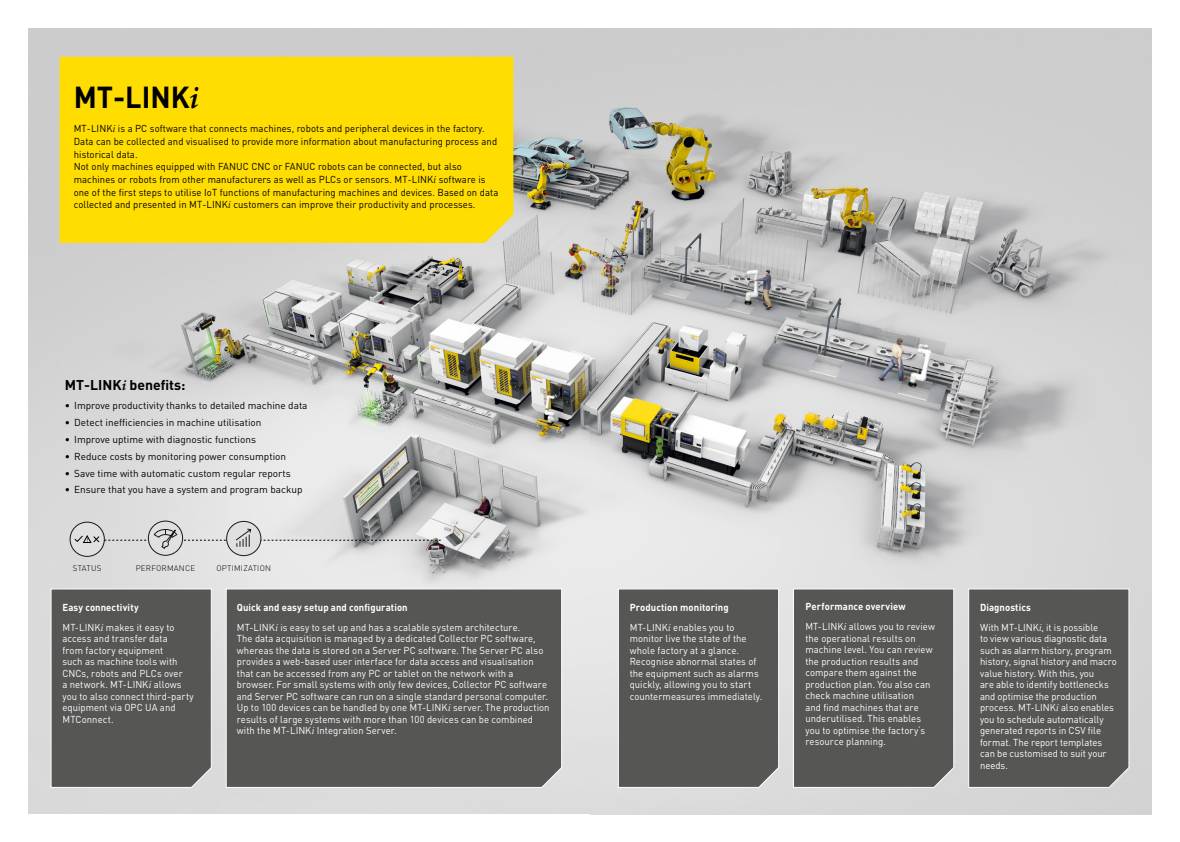
<style>
.page{position:relative;width:1180px;height:842px;background:#fff}
.page>*{position:absolute;margin:0;border:0;box-sizing:border-box;transform-origin:0 0}
.t1{font:700 30px "DIN Pro";color:#000;scale:.95 1}
.t2{font:700 14px "DIN Pro";color:#000}
.t3{font:10px/11.5px "DIN Pro";letter-spacing:.005em;color:#fff;scale:.95 1}
.t4{font:10px/12.7px "DIN Pro";letter-spacing:.01em;color:#000;scale:.95 1}
.t5{font:10px "DIN Pro";letter-spacing:.01em;color:#000}
.t6{font:700 10px/20px "DIN Pro";letter-spacing:.01em;color:#fff;scale:.95 1}
.t7{font:300 8px "DIN Pro";letter-spacing:.03em;color:#000}
.s1{font-family:"Palatino Linotype";font-style:italic}
.s2{font-weight:700}
.s3{font-weight:400}
.s4{font-family:"Palatino Linotype";font-weight:400;font-style:italic}
</style>
<div class="page">
<img style="left:28px;top:28px;width:589px;height:786px">
<div style="left:70px;top:522px;width:34px;height:34px;background:#e1e0e0;border-radius:50%"></div>
<div style="left:70px;top:522px;width:35px;height:35px;border:1px solid #1a1718;border-radius:50%"></div>
<div style="left:148px;top:521px;width:35px;height:34px;background:#e1e0e0;border-radius:50%"></div>
<div style="left:148px;top:521px;width:35px;height:35px;border:1px solid #1a1718;border-radius:50%"></div>
<svg style="left:226px;top:521px;width:35px;height:35px"></svg>
<div style="left:226px;top:521px;width:35px;height:35px;border:1px solid #1a1718;border-radius:50%"></div>
<svg style="left:74px;top:523px;width:367px;height:26px"></svg>
<div style="left:50px;top:588px;width:162px;height:200px;background:#565655"></div>
<div style="left:225px;top:588px;width:337px;height:200px;background:#565655"></div>
<div style="left:60px;top:57px;width:453px;height:186px;background:#fd0"></div>
<img style="left:590px;top:29px;width:561px;height:785px">
<div style="left:617px;top:588px;width:162px;height:200px;background:#565655"></div>
<div style="left:967px;top:588px;width:162px;height:200px;background:#565655"></div>
<div style="left:792px;top:588px;width:162px;height:200px;background:#565655"></div>
<h1 class="t1" style="left:74px;top:77px;width:133px">MT-LINK<span class="s1">i</span></h1>
<p class="t4" style="left:74px;top:122px;width:448px">MT-LINK<span class="s1">i</span> is a PC software that connects machines, robots and peripheral devices in the factory.<br>Data can be collected and visualised to provide more information about manufacturing process and historical data.<br>Not only machines equipped with FANUC CNC or FANUC robots can be connected, but also machines or robots from other manufacturers as well as PLCs or sensors. MT-LINK<span class="s1">i</span> software is one of the first steps to utilise IoT functions of manufacturing machines and devices. Based on data collected and presented in MT-LINK<span class="s1">i</span> customers can improve their productivity and processes.</p>
<h2 class="t2" style="left:65px;top:375px;width:122px">MT-LINK<span class="s1">i</span> benefits:</h2>
<p class="t5" style="left:65px;top:399px;width:244px">• Improve productivity thanks to detailed machine data</p>
<p class="t5" style="left:65px;top:416px;width:198px">• Detect inefficiencies in machine utilisation</p>
<p class="t5" style="left:65px;top:433px;width:193px">• Improve uptime with diagnostic functions</p>
<p class="t5" style="left:65px;top:450px;width:223px">• Reduce costs by monitoring power consumption</p>
<p class="t5" style="left:65px;top:467px;width:227px">• Save time with automatic custom regular reports</p>
<p class="t5" style="left:65px;top:483px;width:239px">• Ensure that you have a system and program backup</p>
<p class="t7" style="left:73px;top:563px;width:30px">STATUS</p>
<p class="t7" style="left:136px;top:563px;width:61px">PERFORMANCE</p>
<p class="t7" style="left:216px;top:563px;width:56px">OPTIMIZATION</p>
<p class="t3" style="left:62px;top:597px;width:120px;line-height:20px"><span class="s2">Easy connectivity<br></span>MT-LINK<span class="s1">i</span> makes it easy to</p>
<p class="t3" style="left:62px;top:633px;width:140px">access and transfer data<br>from factory equipment<br>such as machine tools with<br>CNCs, robots and PLCs over<br>a network. MT-LINK<span class="s1">i</span> allows you to also connect third-party equipment via OPC UA and<br>MTConnect.</p>
<p class="t3" style="left:237px;top:597px;width:300px;line-height:20px"><span class="s2">Quick and easy setup and configuration<br></span>MT-LINK<span class="s1">i</span> is easy to set up and has a scalable system architecture.</p>
<p class="t3" style="left:237px;top:633px;width:330px">The data acquisition is managed by a dedicated Collector PC software, whereas the data is stored on a Server PC software. The Server PC also provides a web-based user interface for data access and visualisation that can be accessed from any PC or tablet on the network with a browser. For small systems with only few devices, Collector PC software and Server PC software can run on a single standard personal computer.<br>Up to 100 devices can be handled by one MT-LINK<span class="s1">i</span> server. The production results of large systems with more than 100 devices can be combined with the MT-LINK<span class="s1">i</span> Integration Server.</p>
<p class="t6" style="left:629px;top:597px;width:112px">Production monitoring<br><span class="s3">MT-LINK</span><span class="s4">i</span> <span class="s3">enables you to</span></p>
<p class="t3" style="left:629px;top:633px;width:141px">monitor live the state of the whole factory at a glance.<br>Recognise abnormal states of the equipment such as alarms quickly, allowing you to start countermeasures immediately.</p>
<p class="t3" style="left:805px;top:596px;width:138px;line-height:20px"><span class="s2">Performance overview<br></span>MT-LINK<span class="s1">i</span> allows you to review</p>
<p class="t3" style="left:805px;top:632px;width:135px">the operational results on machine level. You can review the production results and compare them against the production plan. You also can check machine utilisation<br>and find machines that are underutilised. This enables you to optimise the factory‘s resource planning.</p>
<p class="t3" style="left:979px;top:597px;width:126px;line-height:20px"><span class="s2">Diagnostics<br></span>With MT-LINK<span class="s1">i</span>, it is possible</p>
<p class="t3" style="left:979px;top:633px;width:145px">to view various diagnostic data such as alarm history, program history, signal history and macro value history. With this, you<br>are able to identify bottlenecks and optimise the production process. MT-LINK<span class="s1">i</span> also enables you to schedule automatically generated reports in CSV file format. The report templates can be customised to suit your needs.</p>
</div>
